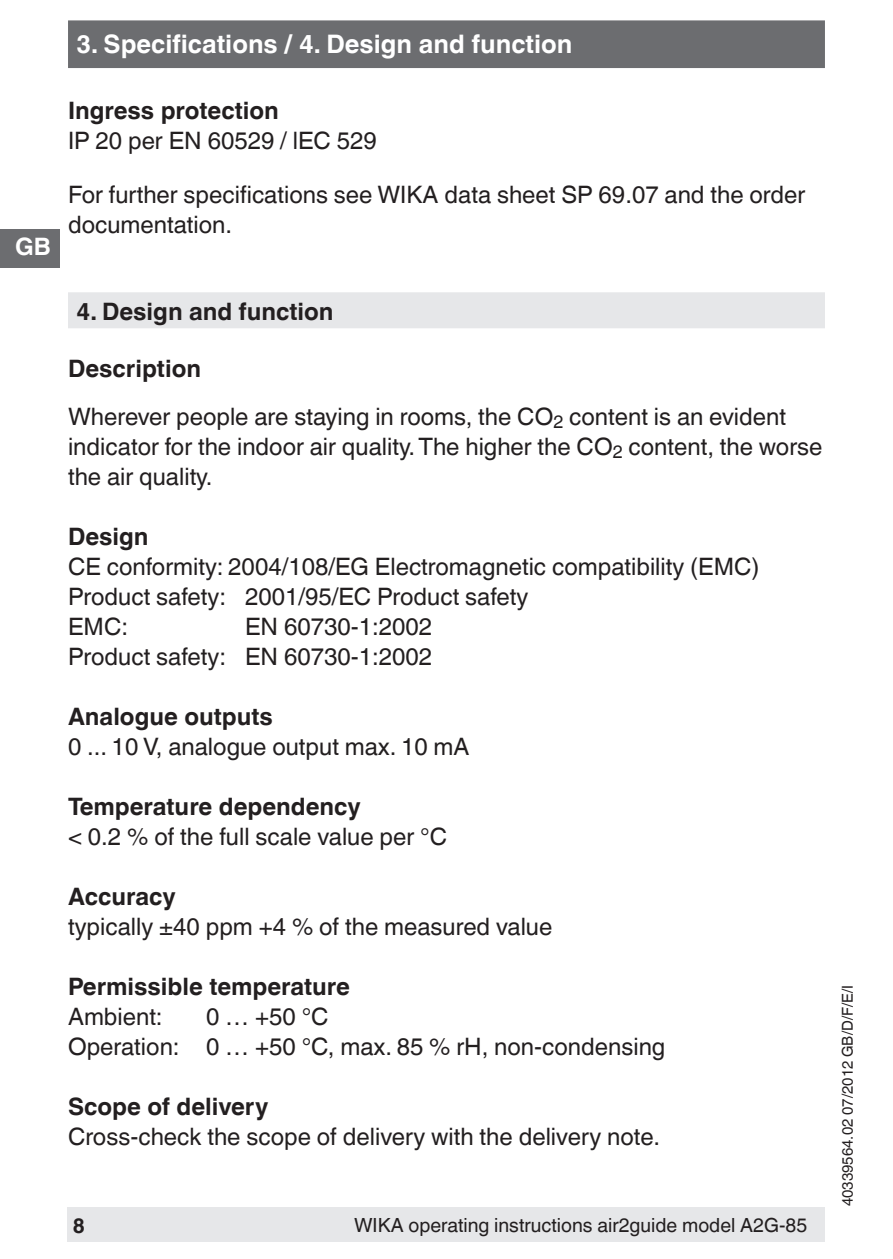
<style>
.page{position:relative;width:893px;height:1259px;background:#fff}
.page>*{position:absolute;margin:0;border:0;box-sizing:border-box;transform-origin:0 0}
.t1{font:700 25.5px "Helvetica World";color:#fff}
.t2{font:24px/30px "Helvetica World";color:#231f20}
.t3{font:700 24px "Helvetica World";color:#231f20}
.t4{font:700 24px "Helvetica World";color:#fff}
.t5{font:700 21px "Helvetica World";color:#231f20}
.t6{font:19.5px "Helvetica World";color:#231f20}
.t7{font:15px "Helvetica World";color:#231f20}
.s1{font-weight:700}
</style>
<div class="page">
<div style="left:67px;top:1208px;width:758px;height:34px;background:#e6e7e9"></div>
<div style="left:68px;top:20px;width:757px;height:48px;background:#6c6d70;border:3px solid #6c6d70"></div>
<div style="left:0;top:229px;width:60px;height:38px;background:#6c6d70"></div>
<div style="left:68px;top:292px;width:757px;height:36px;background:#e6e7e9"></div>
<p class="t4" style="left:15px;top:233px;width:37px">GB</p>
<p class="t1" style="left:77px;top:30px;width:497px">3. Specifications / 4. Design and function</p>
<p class="t3" style="left:68px;top:97px;width:212px">Ingress protection</p>
<p class="t2" style="left:68px;top:126px;width:310px">IP 20 per EN 60529 / lEC 529</p>
<p class="t2" style="left:68px;top:180px;width:739px">For further specifications see WIKA data sheet SP 69.07 and the order documentation.</p>
<p class="t3" style="left:77px;top:297px;width:259px">4. Design and function</p>
<p class="t2" style="left:68px;top:344px;width:719px;line-height:48px"><span class="s1">Description<br></span>Wherever people are staying in rooms, the CO<sub>2</sub> content is an evident</p>
<p class="t2" style="left:68px;top:431px;width:756px">indicator for the indoor air quality. The higher the CO<sub>2</sub> content, the worse the air quality.</p>
<p class="t3" style="left:68px;top:522px;width:82px">Design</p>
<p class="t2" style="left:68px;top:551px;width:693px">CE conformity: 2004/108/EG Electromagnetic compatibility (EMC)<br>Product safety: 2001/95/EC Product safety<br>EMC:</p>
<p class="t2" style="left:68px;top:611px;width:366px;text-align:right">EN 60730-1:2002<br>Product safety: EN 60730-1:2002</p>
<p class="t3" style="left:68px;top:702px;width:206px">Analogue outputs</p>
<p class="t2" style="left:68px;top:731px;width:403px">0 ... 10 V, analogue output max. 10 mA</p>
<p class="t3" style="left:68px;top:792px;width:294px">Temperature dependency</p>
<p class="t2" style="left:68px;top:821px;width:381px">&lt; 0.2 % of the full scale value per °C</p>
<p class="t3" style="left:68px;top:882px;width:109px">Accuracy</p>
<p class="t2" style="left:68px;top:911px;width:486px">typically ±40 ppm +4 % of the measured value</p>
<p class="t3" style="left:68px;top:972px;width:283px">Permissible temperature</p>
<p class="t2" style="left:68px;top:1001px;width:96px">Ambient:</p>
<p class="t2" style="left:68px;top:1001px;width:599px;text-indent:138px">0 … +50 °C<br>Operation: 0 … +50 °C, max. 85 % rH, non-condensing</p>
<p class="t3" style="left:68px;top:1092px;width:202px">Scope of delivery</p>
<p class="t2" style="left:68px;top:1121px;width:594px">Cross-check the scope of delivery with the delivery note.</p>
<p class="t5" style="left:73px;top:1213px;width:14px">8</p>
<p class="t6" style="left:354px;top:1213px;width:455px">WIKA operating instructions air2guide model A2G-85</p>
<p class="t7" style="left:839px;top:1206px;width:222px;rotate:-90deg">40339564.02 07/2012 GB/D/F/E/I</p>
</div>
